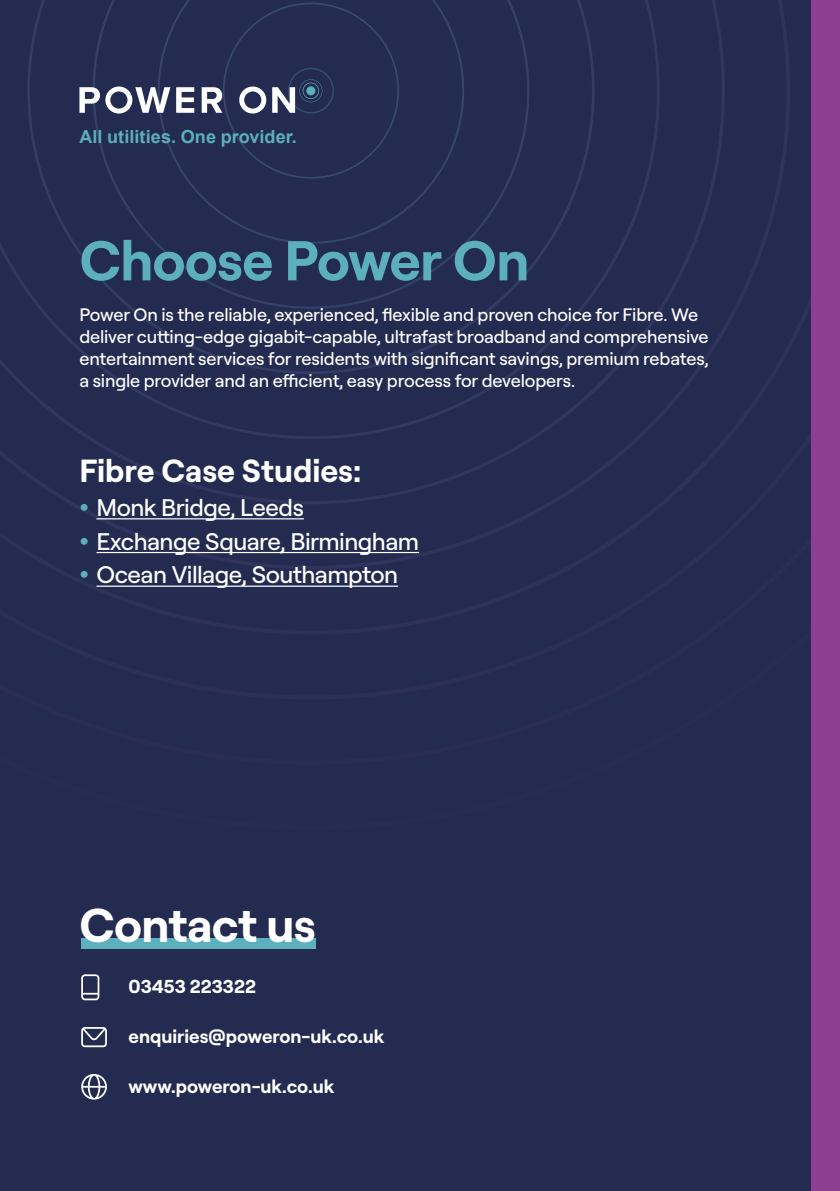
<style>
.page{position:relative;width:840px;height:1191px;background:#fff}
.page>*{position:absolute;margin:0;border:0;box-sizing:border-box;transform-origin:0 0}
.t1{font:700 56px "Roobert";letter-spacing:-.015em;color:#5cafbc}
.t2{font:700 47.6px "Roobert";letter-spacing:-.015em;color:#fff}
.t3{font:700 32px "Roobert";color:#fff}
.t4{font:500 24px "Roobert";letter-spacing:-.025em;color:#fff}
.t5{font:700 18.8px "Roobert";color:#fff}
.t6{font:500 18px/22px "Roobert";letter-spacing:-.01em;color:#fff}
.t7{font:700 18px "Arial";letter-spacing:.005em;color:#5cafbc}
.s1{font-weight:800;color:#5cafbc}
</style>
<div class="page">
<div style="left:0;top:0;width:822px;height:1191px;background:#242b51"></div>
<svg style="left:0;top:0;width:790px;height:587px"></svg>
<div style="left:811px;top:0;width:28px;height:1191px;background:#8e3e90"></div>
<hr style="left:96px;top:518px;width:208px;height:1px;background:#fff">
<hr style="left:96px;top:552px;width:323px;height:1px;background:#fff">
<hr style="left:96px;top:585px;width:302px;height:2px;background:#fff">
<svg style="left:176px;top:87px;width:18px;height:26px"></svg>
<svg style="left:201px;top:87px;width:21px;height:26px"></svg>
<svg style="left:239px;top:86px;width:27px;height:27px"></svg>
<svg style="left:79px;top:86px;width:91px;height:27px"></svg>
<svg style="left:272px;top:79px;width:50px;height:34px"></svg>
<div style="left:306px;top:86px;width:9px;height:9px;background:#5cafbc;border-radius:50%"></div>
<div style="left:81px;top:938px;width:234px;height:10px;background:#5cafbc"></div>
<svg style="left:81px;top:1027px;width:26px;height:20px"></svg>
<svg style="left:81px;top:974px;width:18px;height:26px"></svg>
<svg style="left:81px;top:1074px;width:26px;height:25px"></svg>
<p class="t7" style="left:79px;top:125px;width:219px">All utilities. One provider.</p>
<h1 class="t1" style="left:79px;top:220px;width:451px">Choose Power On</h1>
<p class="t6" style="left:79px;top:303px;width:630px">Power On is the reliable, experienced, flexible and proven choice for Fibre. We deliver cutting-edge gigabit-capable, ultrafast broadband and comprehensive entertainment services for residents with significant savings, premium rebates, a single provider and an efficient, easy process for developers.</p>
<h3 class="t3" style="left:79px;top:447px;width:283px">Fibre Case Studies:</h3>
<h3 class="t4" style="left:79px;top:490px;width:226px"><span class="s1">•</span> Monk Bridge, Leeds</h3>
<h3 class="t4" style="left:79px;top:524px;width:341px"><span class="s1">•</span> Exchange Square, Birmingham</h3>
<h3 class="t4" style="left:79px;top:557px;width:320px"><span class="s1">•</span> Ocean Village, Southampton</h3>
<h2 class="t2" style="left:79px;top:890px;width:238px">Contact us</h2>
<p class="t5" style="left:128px;top:972px;width:129px">03453 223322</p>
<p class="t5" style="left:128px;top:1022px;width:257px">enquiries@poweron-uk.co.uk</p>
<p class="t5" style="left:128px;top:1072px;width:207px">www.poweron-uk.co.uk</p>
</div>
